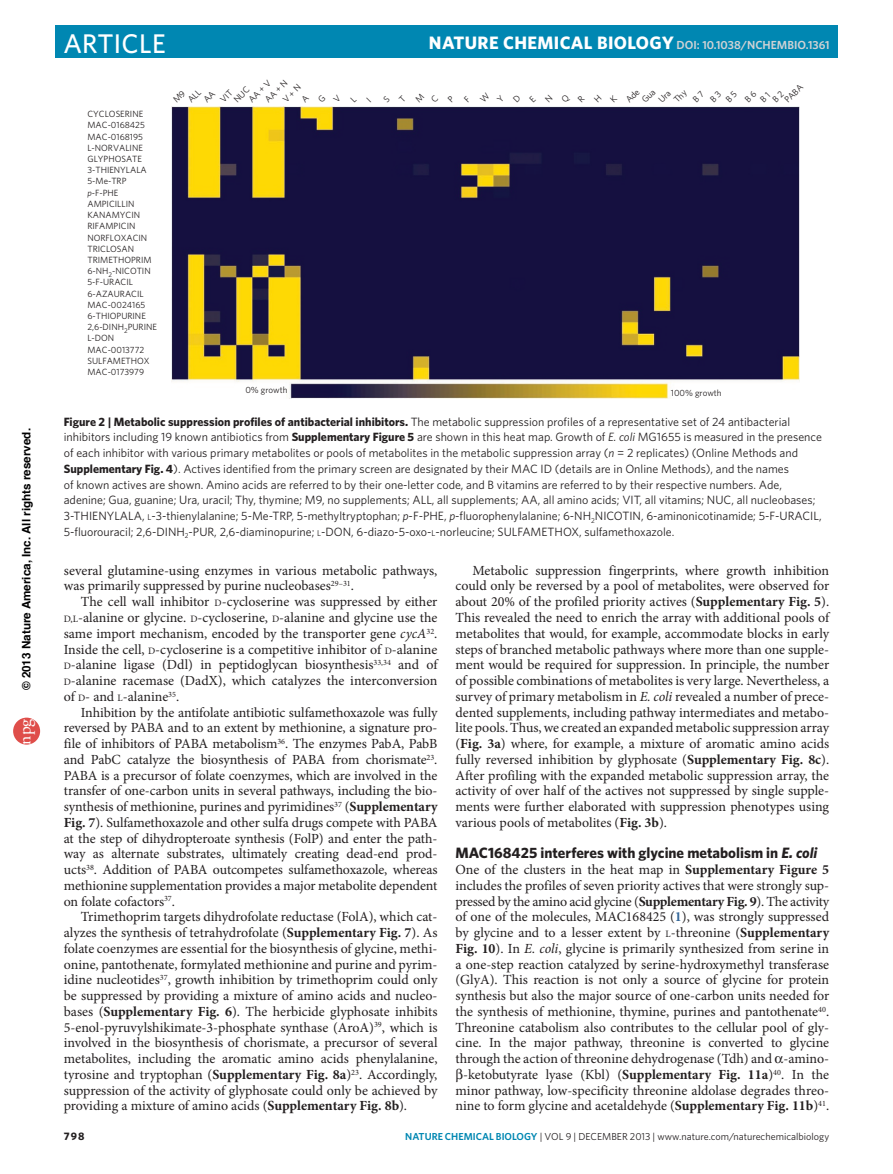
<style>
.page{position:relative;width:893px;height:1174px;background:#fff}
.page>*{position:absolute;margin:0;border:0;box-sizing:border-box;transform-origin:0 0}
.t1{font:500 27px "Whitney";letter-spacing:.01em;color:#fff}
.pFollowLRH_Head{font:700 18px "Whitney";letter-spacing:.02em;color:#fff}
.t2{font:17.55px "Adobe Garamond Pro";color:#fff}
.pSec2ttl{font:700 15px "Whitney";color:#231f20}
.pPara{font:13.95px/15.8px "Minion Pro";letter-spacing:-.005em;color:#231f20;text-align:justify}
.pFirstpara{font:13.95px/15.8px "Minion Pro";color:#231f20}
.pFigureCaption{font:12px/15.8px "Whitney";color:#231f20}
.t3{font:700 11.7px "Helvetica";color:#000}
.pFollowLRH_Head-2{font:600 11.7px "Whitney";color:#d1d2d4}
.t4{font:700 10.8px "Whitney";color:#231f20}
.t5{font:10.2px "Whitney";color:#231f20}
.t6{font:9px/11.2px "Whitney Book 3";color:#231f20}
.s1{font-weight:700;font-size:18px;color:#fff}
.s2{font-family:"Whitney";font-style:italic}
.s3{font-weight:700}
.s4{font-style:italic}
.s5{font-size:8.4px}
.s6{font-size:9.75px}
.s7{font-weight:700;color:#369}
.s8{font-weight:600;color:#0087b2}
</style>
<div class="page">
<div style="left:55px;top:26px;width:783px;height:32px;background:#0087b2"></div>
<img style="left:171px;top:107px;width:628px;height:292px">
<div style="left:13px;top:717px;width:27px;height:27px;background:#df4e4a;border-radius:50%"></div>
<p class="t3" style="left:17px;top:690px;width:264px;rotate:-90deg">© 2013 Nature America, Inc. All rights reserved.</p>
<p class="t2" style="left:14px;top:744px;width:28px;rotate:-90deg">npg</p>
<p class="t1" style="left:63px;top:25px;width:104px">ARTICLE</p>
<p class="pFollowLRH_Head" style="left:429px;top:31px;width:26px">Nature</p>
<p class="pFollowLRH_Head" style="left:503px;top:31px;width:14px">chem</p>
<p class="pFollowLRH_Head" style="left:554px;top:31px;width:18px">ical</p>
<p class="pFollowLRH_Head" style="left:597px;top:31px;width:30px">biolo</p>
<p class="pFollowLRH_Head-2" style="left:650px;top:37px;width:182px"><span class="s1">gy</span> DOI: 10.1038/NCHEMBIO.1361</p>
<p class="t6" style="left:87px;top:108px;width:57px">CYCLOSERINE</p>
<p class="t6" style="left:87px;top:119px;width:71px">MAC-0168425<br>MAC-0168195<br>L-NORVALINE<br>GLYPHOSATE<br>3-THIENYLALA<br>5-Me-TRP <span class="s2">p</span>-F-PHE<br>AMPICILLIN<br>KANAMYCIN<br>RIFAMPICIN<br>NORFLOXACIN<br>TRICLOSAN<br>TRIMETHOPRIM<br>6-NH<sub>2</sub>-NICOTIN<br>5-F-URACIL<br>6-AZAURACIL<br>MAC-0024165<br>6-THIOPURINE<br>2,6-DINH<sub>2</sub>PURINE<br>L-DON<br>MAC-0013772</p>
<p class="t6" style="left:87px;top:366px;width:58px">MAC-0173979</p>
<p class="t6" style="left:87px;top:355px;width:64px">SULFAMETHOX</p>
<p class="t6" style="left:239px;top:90px;width:29px;line-height:10.4px;text-indent:-10px;rotate:-45deg">NUC<br>AA + V</p>
<p class="t6" style="left:262px;top:97px;width:29px;rotate:-45deg">AA + N</p>
<p class="t6" style="left:680px;top:87px;width:13px;line-height:13.5px;text-indent:-14px;rotate:-45deg">Thy<br>B 7</p>
<p class="t6" style="left:715px;top:89px;width:13px;text-indent:-11px;rotate:-45deg">B 3<br>B 5</p>
<p class="t6" style="left:750px;top:89px;width:12px;line-height:10.8px;text-indent:-11px;rotate:-45deg">B 6<br>B 1</p>
<p class="t6" style="left:777px;top:92px;width:24px;line-height:8.4px;text-indent:-8px;rotate:-45deg">B 2<br>PABA</p>
<p class="t6" style="left:245px;top:384px;width:44px">0% growth</p>
<p class="t6" style="left:671px;top:387px;width:52px">100% growth</p>
<p class="pFigureCaption" style="left:64px;top:413px;width:760px"><span class="s3">Figure 2 | Metabolic suppression profiles of antibacterial inhibitors.</span> The metabolic suppression profiles of a representative set of 24 antibacterial inhibitors including 19 known antibiotics from <span class="s3">Supplementary Figure 5</span> are shown in this heat map. Growth of <span class="s4">E. coli</span> MG1655 is measured in the presence of each inhibitor with various primary metabolites or pools of metabolites in the metabolic suppression array (<span class="s4">n</span> = 2 replicates) (Online Methods and <span class="s3">Supplementary Fig. 4</span>). Actives identified from the primary screen are designated by their MAC ID (details are in Online Methods), and the names<br>of known actives are shown. Amino acids are referred to by their one-letter code, and B vitamins are referred to by their respective numbers. Ade, adenine; Gua, guanine; Ura, uracil; Thy, thymine; M9, no supplements; ALL, all supplements; AA, all amino acids; VIT, all vitamins; NUC, all nucleobases; 3-THIENYLALA, <span class="s5">L</span>-3-thienylalanine; 5-Me-TRP, 5-methyltryptophan; <span class="s4">p</span>-F-PHE, <span class="s4">p</span>-fluorophenylalanine; 6-NH<sub>2</sub>NICOTIN, 6-aminonicotinamide; 5-F-URACIL, 5-fluorouracil; 2,6-DINH<sub>2</sub>-PUR, 2,6-diaminopurine; <span class="s5">L</span>-DO N, 6-diazo-5-oxo-<span class="s5">L</span>-norleucine; SULFAMETHOX, sulfamethoxazole.</p>
<p class="pFirstpara" style="left:64px;top:562px;width:375px">several glutamine-using enzymes in various metabolic pathways, was primarily suppressed by purine nucleobases<sup>29–31</sup>.</p>
<p class="pPara" style="left:64px;top:594px;width:375px;text-indent:17px">The cell wall inhibitor <span class="s6">D</span>-cycloserine was suppressed by either <span class="s6">D,L</span>-alanine or glycine. <span class="s6">D</span>-cycloserine, <span class="s6">D</span>-alanine and glycine use the same import mechanism, encoded by the transporter gene <span class="s4">cycA</span><sup>32</sup>.<br>Inside the cell, <span class="s6">D</span>-cycloserine is a competitive inhibitor of <span class="s6">D</span>-alanine <span class="s6">D</span>-alanine ligase (Ddl) in peptidoglycan biosynthesis<sup>33,34</sup> and of <span class="s6">D</span>-alanine racemase (DadX), which catalyzes the interconversion of <span class="s6">D</span>- and <span class="s6">L</span>-alanine<sup>35</sup>.</p>
<p class="pPara" style="left:64px;top:704px;width:375px;text-indent:17px">Inhibition by the antifolate antibiotic sulfamethoxazole was fully reversed by PABA and to an extent by methionine, a signature pro&shy;file of inhibitors of PABA metabolism<sup>36</sup>. The enzymes PabA, PabB and PabC catalyze the biosynthesis of PABA from chorismate<sup>23</sup>.<br>PABA is a precursor of folate coenzymes, which are involved in the transfer of one-carbon units in several pathways, including the bio&shy;synthesis of methionine, purines and pyrimidines<sup>37</sup> (<span class="s3">Supplementary Fig. 7</span>). Sulfamethoxazole and other sulfa drugs compete with PABA at the step of dihydropteroate synthesis (FolP) and enter the path&shy;way as alternate substrates, ultimately creating dead-end prod&shy;ucts<sup>38</sup>. Addition of PABA outcompetes sulfamethoxazole, whereas methionine supplementation provides a major metabolite dependent on folate cofactors<sup>37</sup>.</p>
<p class="pPara" style="left:64px;top:909px;width:375px;text-indent:17px">Trimethoprim targets dihydrofolate reductase (FolA), which cat&shy;alyzes the synthesis of tetrahydrofolate (<span class="s3">Supplementary Fig. 7</span>). As folate coenzymes are essential for the biosynthesis of glycine, methi&shy;onine, pantothenate, formylated methionine and purine and pyrim&shy;idine nucleotides<sup>37</sup>, growth inhibition by trimethoprim could only be suppressed by providing a mixture of amino acids and nucleo&shy;bases (<span class="s3">Supplementary Fig. 6</span>). The herbicide glyphosate inhibits 5-enol-pyruvylshikimate-3-phosphate synthase (AroA)<sup>39</sup>, which is involved in the biosynthesis of chorismate, a precursor of several metabolites, including the aromatic amino acids phenylalanine, tyrosine and tryptophan (<span class="s3">Supplementary Fig. 8a</span>)<sup>23</sup>. Accordingly, suppression of the activity of glyphosate could only be achieved by providing a mixture of amino acids (<span class="s3">Supplementary Fig. 8b</span>).</p>
<p class="pPara" style="left:455px;top:562px;width:375px;text-indent:17px">Metabolic suppression fingerprints, where growth inhibition could only be reversed by a pool of metabolites, were observed for about 20% of the profiled priority actives (<span class="s3">Supplementary Fig. 5</span>).<br>This revealed the need to enrich the array with additional pools of metabolites that would, for example, accommodate blocks in early steps of branched metabolic pathways where more than one supple&shy;ment would be required for suppression. In principle, the number of possible combinations of metabolites is very large. Nevertheless, a survey of primary metabolism in <span class="s4">E. coli</span> revealed a number of prece&shy;dented supplements, including pathway intermediates and metabo&shy;lite pools. Thus, we created an expanded metabolic suppression array (<span class="s3">Fig. 3a</span>) where, for example, a mixture of aromatic amino acids fully reversed inhibition by glyphosate (<span class="s3">Supplementary Fig. 8c</span>).<br>After profiling with the expanded metabolic suppression array, the activity of over half of the actives not suppressed by single supple&shy;ments were further elaborated with suppression phenotypes using various pools of metabolites (<span class="s3">Fig. 3b</span>).</p>
<p class="pSec2ttl" style="left:455px;top:843px;width:364px">MAC168425 interferes with glycine metabolism in <span class="s4">E. coli</span></p>
<p class="pFirstpara" style="left:455px;top:861px;width:375px;text-align:center">One of the clusters in the heat map in <span class="s3">Supplementary Figure 5 </span>includes the profiles of seven priority actives that were strongly sup&shy;pressed by the amino acid glycine (<span class="s3">Supplementary Fig. 9</span>). The activity of one of the molecules, MAC168425 (<span class="s7">1</span>), was strongly suppressed by glycine and to a lesser extent by <span class="s6">L</span>-threonine (<span class="s3">Supplementary Fig. 10</span>). In <span class="s4">E. coli</span>, glycine is primarily synthesized from serine in a one-step reaction catalyzed by serine-hydroxymethyl transferase (GlyA). This reaction is not only a source of glycine for protein synthesis but also the major source of one-carbon units needed for the synthesis of methionine, thymine, purines and pantothenate<sup>40</sup>.<br>Threonine catabolism also contributes to the cellular pool of gly&shy;cine. In the major pathway, threonine is converted to glycine through the action of threonine dehydrogenase (Tdh) and -amino--ketobutyrate lyase (Kbl) (<span class="s3">Supplementary Fig. 11a</span>)<sup>40</sup>. In the minor pathway, low-specificity threonine aldolase degrades threo&shy;nine to form glycine and acetaldehyde (<span class="s3">Supplementary Fig. 11b</span>)<sup>41</sup>.</p>
<p class="t4" style="left:64px;top:1129px;width:22px">798</p>
<p class="t5" style="left:405px;top:1129px;width:425px"><span class="s8">NATURE CHEMICAL BIOLOGY</span> | vol 9 | december 2013 | www.nature.com/naturechemicalbiology</p>
</div>
